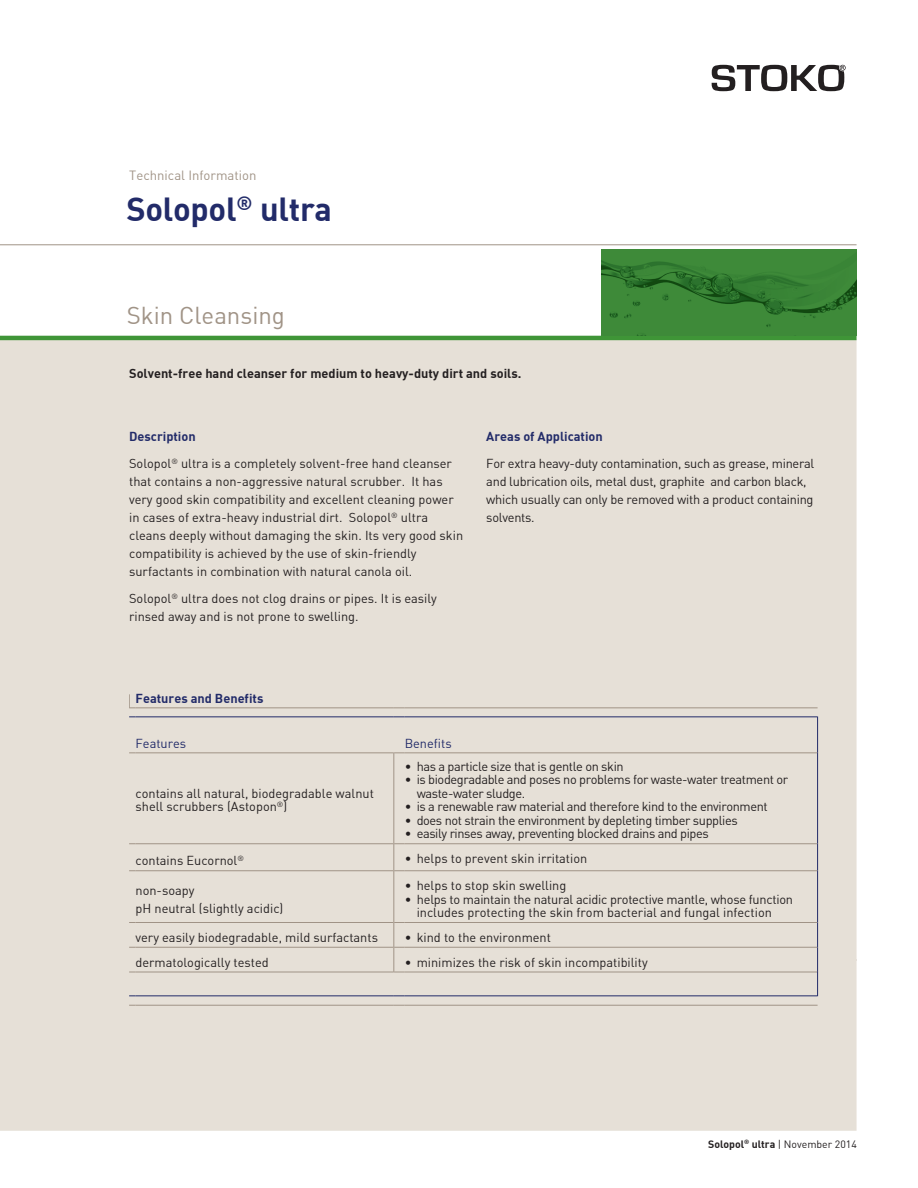
<style>
.page{position:relative;width:918px;height:1188px;background:#fff}
.page>*{position:absolute;margin:0;border:0;box-sizing:border-box;transform-origin:0 0}
.t1{font:700 32.7px "DI Nbek";letter-spacing:-.01em;color:#222b69}
.t2{font:24px "DIN Bek";color:#a09386}
.t3{font:13.2px "DIN Bek";color:#a09386}
.t4{font:12.75px/18px "DIN Bek";color:#231f20}
.t5{font:12.75px/18px "DIN Bek";letter-spacing:-.02em;color:#231f20}
.t6{font:12.75px/13.5px "DIN Bek";letter-spacing:-.03em;color:#231f20}
.t7{font:700 12.75px "DI Nbek";color:#231f20}
.t8{font:700 12.75px "DI Nbek";color:#222b69}
.t9{font:12.75px "DIN Bek";color:#222b69}
.t10{font:10.5px "DIN Bek";color:#231f20}
.s1{font-family:"DI Nbek";font-weight:700}
</style>
<div class="page">
<div style="left:0;top:340px;width:857px;height:791px;background:#e6e0d7"></div>
<hr style="left:0;top:244px;width:857px;height:1px;background:#a09386">
<hr style="left:136px;top:707px;width:258px;height:1px;background:#a09386">
<hr style="left:405px;top:707px;width:413px;height:1px;background:#a09386">
<hr style="left:136px;top:716px;width:258px;height:1px;background:#222b69">
<hr style="left:817px;top:716px;width:1px;height:37px;background:#222b69">
<hr style="left:405px;top:716px;width:412px;height:1px;background:#222b69">
<hr style="left:136px;top:752px;width:257px;height:1px;background:#a09386">
<hr style="left:393px;top:752px;width:1px;height:92px;background:#a09386">
<hr style="left:817px;top:753px;width:1px;height:91px;background:#222b69">
<hr style="left:405px;top:752px;width:412px;height:1px;background:#a09386">
<hr style="left:136px;top:843px;width:257px;height:1px;background:#a09386">
<svg style="left:817px;top:844px;width:1px;height:27px"></svg>
<hr style="left:405px;top:843px;width:412px;height:1px;background:#a09386">
<hr style="left:136px;top:870px;width:257px;height:1px;background:#a09386">
<hr style="left:136px;top:922px;width:257px;height:1px;background:#a09386">
<hr style="left:136px;top:947px;width:257px;height:1px;background:#a09386">
<hr style="left:136px;top:972px;width:257px;height:1px;background:#a09386">
<hr style="left:393px;top:871px;width:1px;height:51px;background:#a09386">
<svg style="left:393px;top:843px;width:12px;height:28px"></svg>
<svg style="left:393px;top:922px;width:12px;height:51px"></svg>
<hr style="left:817px;top:871px;width:1px;height:51px;background:#222b69">
<hr style="left:405px;top:870px;width:412px;height:1px;background:#a09386">
<hr style="left:405px;top:922px;width:412px;height:1px;background:#a09386">
<hr style="left:405px;top:947px;width:412px;height:1px;background:#a09386">
<hr style="left:405px;top:972px;width:412px;height:1px;background:#a09386">
<svg style="left:817px;top:922px;width:1px;height:74px"></svg>
<hr style="left:136px;top:995px;width:258px;height:1px;background:#222b69">
<hr style="left:405px;top:995px;width:412px;height:1px;background:#222b69">
<hr style="left:136px;top:1005px;width:258px;height:1px;background:#a09386">
<hr style="left:405px;top:1005px;width:413px;height:1px;background:#a09386">
<svg style="left:129px;top:694px;width:7px;height:14px"></svg>
<hr style="left:0;top:336px;width:857px;height:4px;background:#3f9537">
<img style="left:601px;top:250px;width:256px;height:86px">
<svg style="left:712px;top:65px;width:134px;height:26px"></svg>
<p class="t3" style="left:129px;top:167px;width:129px">Technical Information</p>
<h1 class="t1" style="left:126px;top:187px;width:207px">Solopol<sup>®</sup> ultra</h1>
<h2 class="t2" style="left:127px;top:300px;width:160px">Skin Cleansing</h2>
<p class="t7" style="left:129px;top:365px;width:394px">Solvent-free hand cleanser for medium to heavy-duty dirt and soils.</p>
<p class="t8" style="left:129px;top:428px;width:68px">Description</p>
<p class="t4" style="left:129px;top:454px;width:336px">Solopol<sup>®</sup> ultra is a completely solvent-free hand cleanser that contains a non-aggressive natural scrubber. It has very good skin compatibility and excellent cleaning power in cases of extra-heavy industrial dirt. Solopol<sup>®</sup> ultra cleans deeply without damaging the skin. Its very good skin compatibility is achieved by the use of skin-friendly surfactants in combination with natural canola oil.</p>
<p class="t4" style="left:129px;top:589px;width:309px">Solopol<sup>®</sup> ultra does not clog drains or pipes. It is easily rinsed away and is not prone to swelling.</p>
<p class="t8" style="left:486px;top:428px;width:118px">Areas of Application</p>
<p class="t5" style="left:486px;top:454px;width:330px">For extra heavy-duty contamination, such as grease, mineral and lubrication oils, metal dust, graphite and carbon black, which usually can only be removed with a product containing solvents.</p>
<p class="t8" style="left:136px;top:690px;width:129px">Features and Benefits</p>
<p class="t9" style="left:136px;top:736px;width:52px">Features</p>
<p class="t9" style="left:405px;top:736px;width:48px">Benefits</p>
<p class="t4" style="left:136px;top:786px;width:240px;line-height:13.5px">contains all natural, biodegradable walnut shell scrubbers (Astopon<sup>®</sup>)</p>
<p class="t6" style="left:405px;top:759px;width:221px">• has a particle size that is gentle on skin</p>
<p class="t6" style="left:417px;top:773px;width:373px;text-indent:-12px">• is biodegradable and poses no problems for waste-water treatment or waste-water sludge.</p>
<p class="t6" style="left:405px;top:800px;width:365px">• is a renewable raw material and therefore kind to the environment</p>
<p class="t6" style="left:405px;top:813px;width:335px">• does not strain the environment by depleting timber supplies</p>
<p class="t6" style="left:405px;top:827px;width:306px">• easily rinses away, preventing blocked drains and pipes</p>
<p class="t4" style="left:136px;top:852px;width:110px">contains Eucornol<sup>®</sup></p>
<p class="t4" style="left:405px;top:849px;width:184px">• helps to prevent skin irritation</p>
<p class="t4" style="left:136px;top:881px;width:149px">non-soapy<br>pH neutral (slightly acidic)</p>
<p class="t4" style="left:405px;top:876px;width:163px">• helps to stop skin swelling</p>
<p class="t5" style="left:417px;top:892px;width:378px;line-height:13.5px;text-indent:-12px">• helps to maintain the natural acidic protective mantle, whose function includes protecting the skin from bacterial and fungal infection</p>
<p class="t4" style="left:136px;top:928px;width:244px">very easily biodegradable, mild surfactants</p>
<p class="t4" style="left:405px;top:928px;width:148px">• kind to the environment</p>
<p class="t4" style="left:136px;top:953px;width:135px">dermatologically tested</p>
<p class="t4" style="left:405px;top:953px;width:245px">• minimizes the risk of skin incompatibility</p>
<p class="t10" style="left:708px;top:1137px;width:150px"><span class="s1">Solopol</span><sup>®</sup> <span class="s1">ultra</span> | November 2014</p>
</div>
